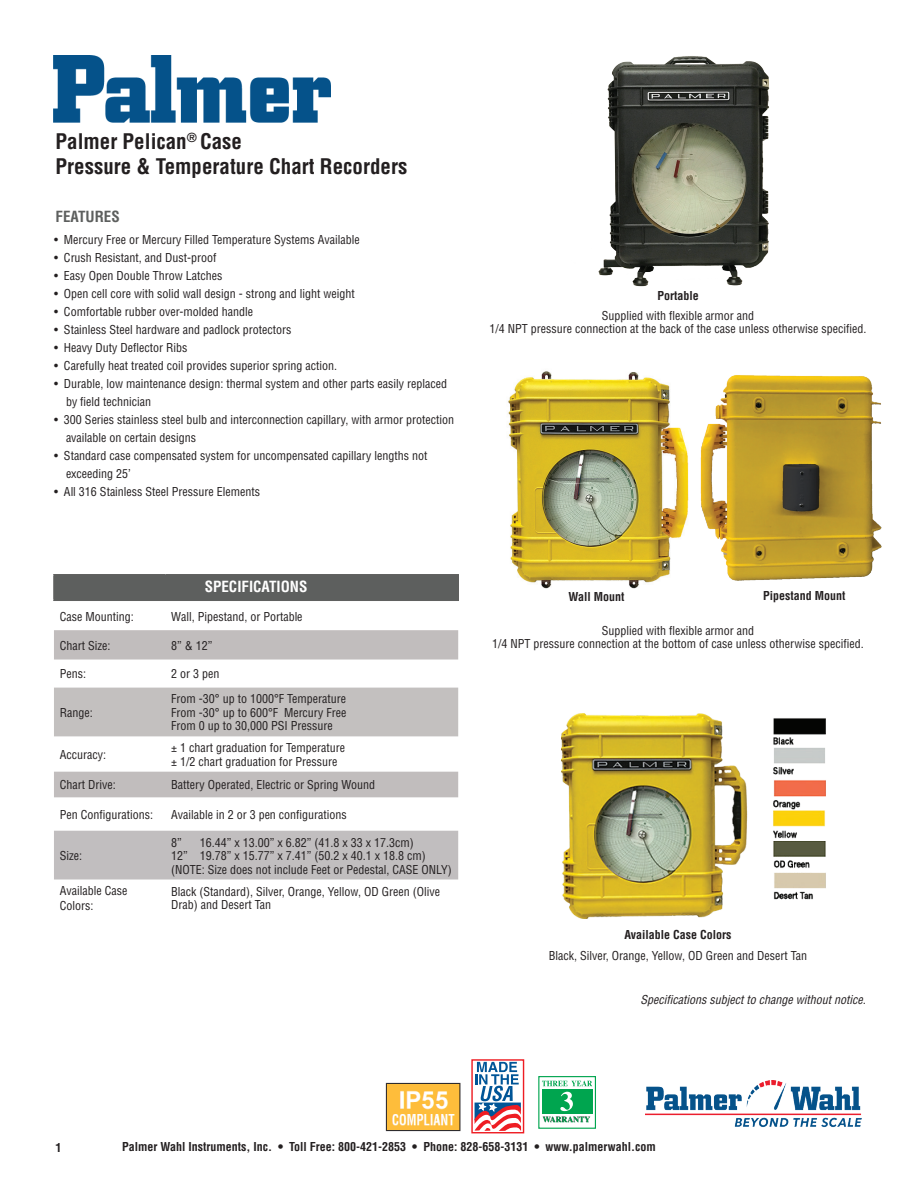
<style>
.page{position:relative;width:918px;height:1188px;background:#fff}
.page>*{position:absolute;margin:0;border:0;box-sizing:border-box;transform-origin:0 0}
.t1{font:700 condensed 21px/25.2px "Helvetica";color:#231f20}
.t2{font:700 condensed 15px "Helvetica";color:#fff}
.t3{font:700 condensed 15px "Helvetica";color:#5d5f5e}
.t4{font:condensed 12px/13.5px "Helvetica";color:#231f20}
.t5{font:700 condensed 12px "Helvetica";color:#231f20}
.t6{font:italic condensed 12px "Helvetica";color:#231f20}
.t7{font:700 8.1px "Times";color:#231f20}
</style>
<div class="page">
<img style="left:646px;top:1081px;width:216px;height:46px">
<img style="left:54px;top:56px;width:277px;height:66px">
<div style="left:539px;top:1077px;width:56px;height:51px;background:linear-gradient(to right,#fff,#fff)"></div>
<div style="left:538px;top:1076px;width:58px;height:53px;border:1px solid #00a54f"></div>
<div style="left:542px;top:1089px;width:50px;height:25px;background:#00a54f"></div>
<svg style="left:542px;top:1081px;width:50px;height:5px"></svg>
<svg style="left:560px;top:1092px;width:13px;height:19px"></svg>
<svg style="left:543px;top:1117px;width:47px;height:5px"></svg>
<svg style="left:474px;top:1061px;width:48px;height:70px"></svg>
<div style="left:471px;top:1059px;width:53px;height:74px;border:1px solid #ee1d23"></div>
<svg style="left:475px;top:1062px;width:46px;height:69px"></svg>
<img style="left:700px;top:375px;width:181px;height:206px">
<img style="left:598px;top:56px;width:172px;height:231px">
<img style="left:562px;top:713px;width:264px;height:206px">
<div style="left:54px;top:575px;width:404px;height:25px;background:#5d5f5e"></div>
<svg style="left:54px;top:630px;width:404px;height:167px"></svg>
<div style="left:54px;top:688px;width:404px;height:48px;background:#c3c0bf"></div>
<div style="left:54px;top:831px;width:404px;height:49px;background:#c1bebf"></div>
<hr style="left:53px;top:574px;width:112px;height:2px;background:#5f605f">
<hr style="left:53px;top:576px;width:2px;height:24px;background:#5f605f">
<hr style="left:165px;top:574px;width:294px;height:2px;background:#5f605f">
<hr style="left:457px;top:576px;width:2px;height:24px;background:#5f605f">
<hr style="left:53px;top:600px;width:112px;height:1px;background:#5f605f">
<hr style="left:165px;top:600px;width:294px;height:1px;background:#5f605f">
<img style="left:508px;top:371px;width:181px;height:218px">
<img style="left:385px;top:1082px;width:76px;height:50px">
<h1 class="t1" style="left:56px;top:128px;width:353px">Palmer Pelican<sup>®</sup> Case<br>Pressure &amp; Temperature Chart Recorders</h1>
<p class="t3" style="left:56px;top:208px;width:66px">FEATURES</p>
<p class="t4" style="left:54px;top:232px;width:307px">• Mercury Free or Mercury Filled Temperature Systems Available</p>
<p class="t4" style="left:54px;top:250px;width:164px">• Crush Resistant, and Dust-proof</p>
<p class="t4" style="left:54px;top:268px;width:170px">• Easy Open Double Throw Latches</p>
<p class="t4" style="left:54px;top:286px;width:302px">• Open cell core with solid wall design - strong and light weight</p>
<p class="t4" style="left:54px;top:304px;width:201px">• Comfortable rubber over-molded handle</p>
<p class="t4" style="left:54px;top:322px;width:239px">• Stainless Steel hardware and padlock protectors</p>
<p class="t4" style="left:54px;top:340px;width:135px">• Heavy Duty Deflector Ribs</p>
<p class="t4" style="left:54px;top:358px;width:285px">• Carefully heat treated coil provides superior spring action.</p>
<p class="t4" style="left:66px;top:374px;width:383px;line-height:18px;text-indent:-12px">• Durable, low maintenance design: thermal system and other parts easily replaced by field technician</p>
<p class="t4" style="left:66px;top:410px;width:390px;line-height:18px;text-indent:-12px">• 300 Series stainless steel bulb and interconnection capillary, with armor protection available on certain designs</p>
<p class="t4" style="left:66px;top:446px;width:363px;line-height:18px;text-indent:-12px">• Standard case compensated system for uncompensated capillary lengths not exceeding 25’</p>
<p class="t4" style="left:54px;top:484px;width:208px">• All 316 Stainless Steel Pressure Elements</p>
<p class="t2" style="left:205px;top:578px;width:104px">SPECIFICATIONS</p>
<p class="t4" style="left:60px;top:609px;width:75px">Case Mounting:</p>
<p class="t4" style="left:171px;top:609px;width:133px">Wall, Pipestand, or Portable</p>
<p class="t4" style="left:60px;top:638px;width:52px">Chart Size:</p>
<p class="t4" style="left:171px;top:638px;width:43px">8” &amp; 12”</p>
<p class="t4" style="left:60px;top:667px;width:28px">Pens:</p>
<p class="t4" style="left:171px;top:667px;width:50px">2 or 3 pen</p>
<p class="t4" style="left:60px;top:706px;width:34px">Range:</p>
<p class="t4" style="left:171px;top:692px;width:177px;text-align:justify">From -30° up to 1000°F Temperature From -30° up to 600°F Mercury Free From 0 up to 30,000 PSI Pressure</p>
<p class="t4" style="left:60px;top:748px;width:48px">Accuracy:</p>
<p class="t4" style="left:171px;top:741px;width:176px">± 1 chart graduation for Temperature ± 1/2 chart graduation for Pressure</p>
<p class="t4" style="left:60px;top:778px;width:57px">Chart Drive:</p>
<p class="t4" style="left:171px;top:778px;width:205px">Battery Operated, Electric or Spring Wound</p>
<p class="t4" style="left:60px;top:808px;width:95px">Pen Configurations:</p>
<p class="t4" style="left:171px;top:808px;width:177px">Available in 2 or 3 pen configurations</p>
<p class="t4" style="left:60px;top:849px;width:24px">Size:</p>
<p class="t4" style="left:171px;top:835px;width:12px">8”</p>
<p class="t4" style="left:171px;top:835px;width:282px;text-indent:29px">16.44” x 13.00” x 6.82” (41.8 x 33 x 17.3cm)<br>12” 19.78” x 15.77” x 7.41” (50.2 x 40.1 x 18.8 cm) (NOTE: Size does not include Feet or Pedestal, CASE ONLY)</p>
<p class="t4" style="left:60px;top:883px;width:69px;line-height:14.4px">Available Case<br>Colors:</p>
<p class="t4" style="left:171px;top:884px;width:270px">Black (Standard), Silver, Orange, Yellow, OD Green (Olive<br>Drab) and Desert Tan</p>
<p class="t5" style="left:657px;top:288px;width:43px">Portable</p>
<p class="t4" style="left:489px;top:309px;width:379px;text-align:center">Supplied with flexible armor and<br>1/4 NPT pressure connection at the back of the case unless otherwise specified.</p>
<p class="t5" style="left:568px;top:590px;width:58px">Wall Mount</p>
<p class="t5" style="left:763px;top:588px;width:84px">Pipestand Mount</p>
<p class="t4" style="left:492px;top:624px;width:373px;text-align:center">Supplied with flexible armor and<br>1/4 NPT pressure connection at the bottom of case unless otherwise specified.</p>
<p class="t5" style="left:624px;top:928px;width:109px">Available Case Colors</p>
<p class="t4" style="left:549px;top:948px;width:260px">Black, Silver, Orange, Yellow, OD Green and Desert Tan</p>
<p class="t6" style="left:640px;top:993px;width:227px">Specifications subject to change without notice.</p>
<p class="t7" style="left:543px;top:1112px;width:49px">WARRANTY</p>
<p class="t5" style="left:56px;top:1140px;width:7px">1</p>
<p class="t5" style="left:122px;top:1139px;width:535px">Palmer Wahl Instruments, Inc. • Toll Free: 800-421-2853 • Phone: 828-658-3131 • www.palmerwahl.com</p>
</div>
